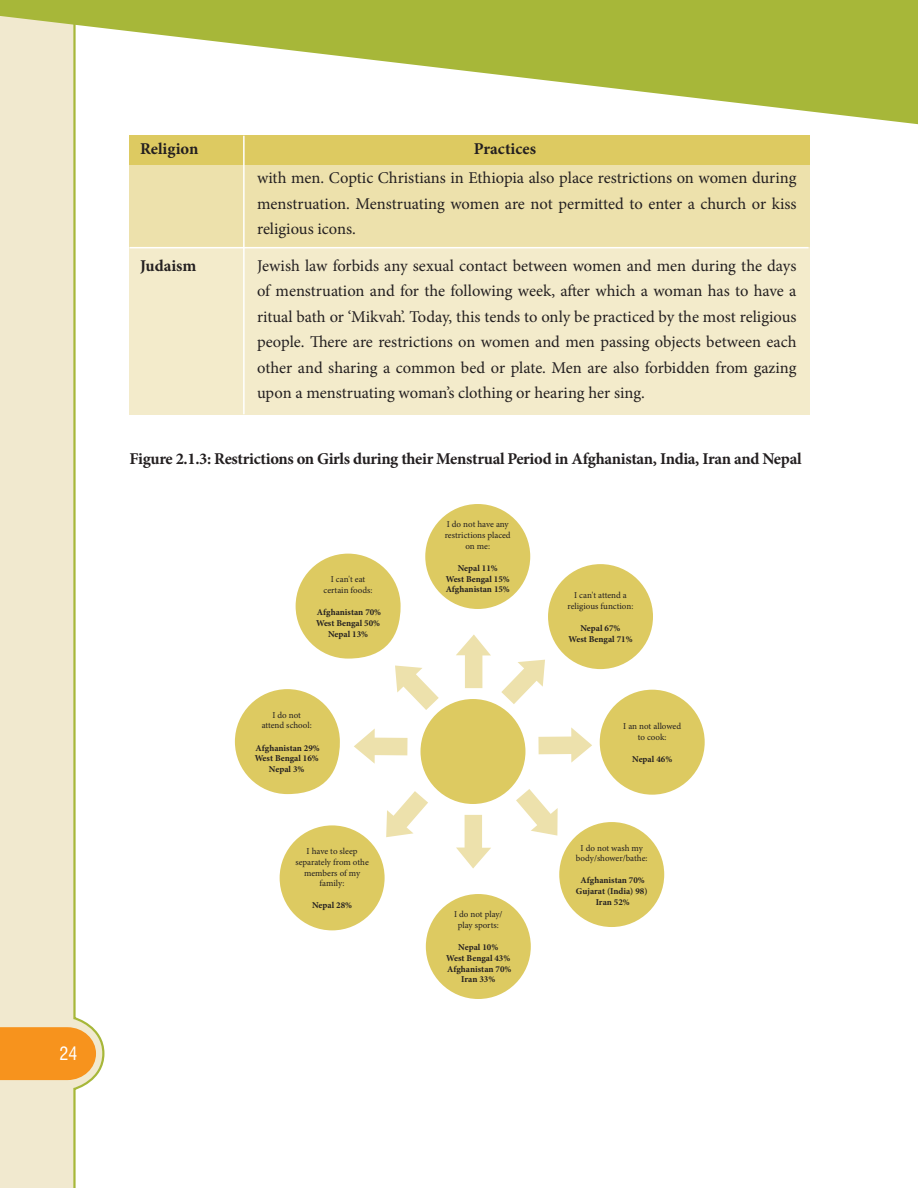
<style>
.page{position:relative;width:918px;height:1188px;background:#fff}
.page>*{position:absolute;margin:0;border:0;box-sizing:border-box;transform-origin:0 0}
.t1{font:condensed 18px "Swiss 721 BT";color:#fff}
.t2{font:16.5px/25.5px "Minion Pro";color:#231f20;text-align:justify}
.t3{font:700 16.5px "Minion Pro";letter-spacing:-.02em;color:#231f20}
.t4{font:700 16.5px "Minion Pro";color:#231f20}
.t5{font:9px/10.8px "Minion Pro";color:#231f20;text-align:center}
.t6{font:700 9px/10.8px "Minion Pro";color:#231f20;text-align:center}
</style>
<div class="page">
<svg style="left:0;top:124px;width:105px;height:1064px"></svg>
<svg style="left:0;top:0;width:918px;height:124px;fill:#a7b739"></svg>
<div style="left:130px;top:135px;width:680px;height:279px;background:#ede1ac"></div>
<div style="left:130px;top:247px;width:680px;height:167px;background:#f3ebcb"></div>
<hr style="left:130px;top:247px;width:679px;height:1px;background:#fff">
<div style="left:130px;top:135px;width:680px;height:30px;background:#ddca61"></div>
<hr style="left:243px;top:136px;width:2px;height:278px;background:#fff">
<div style="left:421px;top:699px;width:104px;height:105px;background:#ddca61;border-radius:50%"></div>
<svg style="left:456px;top:634px;width:35px;height:54px"></svg>
<svg style="left:501px;top:660px;width:44px;height:44px"></svg>
<svg style="left:395px;top:666px;width:44px;height:44px"></svg>
<svg style="left:538px;top:727px;width:54px;height:36px"></svg>
<svg style="left:354px;top:728px;width:54px;height:36px"></svg>
<svg style="left:516px;top:789px;width:42px;height:47px"></svg>
<svg style="left:456px;top:815px;width:35px;height:54px"></svg>
<svg style="left:386px;top:791px;width:42px;height:46px"></svg>
<div style="left:425px;top:504px;width:105px;height:105px;background:#ddca61;border-radius:50%"></div>
<div style="left:296px;top:554px;width:105px;height:105px;background:#ddca61;border-radius:50%"></div>
<div style="left:235px;top:689px;width:105px;height:105px;background:#ddca61;border-radius:50%"></div>
<div style="left:280px;top:825px;width:105px;height:105px;background:#ddca61;border-radius:50%"></div>
<div style="left:426px;top:894px;width:105px;height:105px;background:#ddca61;border-radius:50%"></div>
<div style="left:559px;top:822px;width:105px;height:105px;background:#ddca61;border-radius:50%"></div>
<div style="left:600px;top:690px;width:105px;height:105px;background:#ddca61;border-radius:50%"></div>
<div style="left:548px;top:564px;width:105px;height:105px;background:#ddca61;border-radius:50%"></div>
<p class="t1" style="left:60px;top:1047px;width:19px">24</p>
<p class="t4" style="left:140px;top:143px;width:60px">Religion</p>
<p class="t4" style="left:474px;top:143px;width:64px">Practices</p>
<p class="t2" style="left:257px;top:167px;width:541px">with men. Coptic Christians in Ethiopia also place restrictions on women during menstruation. Menstruating women are not permitted to enter a church or kiss religious icons.</p>
<p class="t4" style="left:140px;top:259px;width:58px">Judaism</p>
<p class="t2" style="left:257px;top:254px;width:541px">Jewish law forbids any sexual contact between women and men during the days of menstruation and for the following week, after which a woman has to have a ritual bath or ‘Mikvah’. Today, this tends to only be practiced by the most religious people. There are restrictions on women and men passing objects between each other and sharing a common bed or plate. Men are also forbidden from gazing upon a menstruating woman’s clothing or hearing her sing.</p>
<p class="t3" style="left:130px;top:452px;width:674px">Figure 2.1.3: Restrictions on Girls during their Menstrual Period in Afghanistan, India, Iran and Nepal</p>
<p class="t5" style="left:324px;top:575px;width:51px">I can't eat certain foods:</p>
<p class="t6" style="left:316px;top:608px;width:67px">Afghanistan 70%<br>West Bengal 50%<br>Nepal 13%</p>
<p class="t5" style="left:262px;top:710px;width:52px">I do not attend school:</p>
<p class="t6" style="left:255px;top:743px;width:67px">Afghanistan 29%<br>West Bengal 16%<br>Nepal 3%</p>
<p class="t5" style="left:295px;top:846px;width:75px">I have to sleep separately from othe members of my family:</p>
<p class="t6" style="left:312px;top:901px;width:42px">Nepal 28%</p>
<p class="t5" style="left:445px;top:520px;width:67px">I do not have any restrictions placed on me:</p>
<p class="t6" style="left:446px;top:563px;width:66px">Nepal 11%<br>West Bengal 15%<br>Afghanistan 15%</p>
<p class="t5" style="left:454px;top:910px;width:50px">I do not play/ play sports:</p>
<p class="t6" style="left:446px;top:943px;width:67px">Nepal 10%<br>West Bengal 43%<br>Afghanistan 70%<br>Iran 33%</p>
<p class="t5" style="left:568px;top:591px;width:67px">I can't attend a religious function:</p>
<p class="t6" style="left:568px;top:623px;width:66px">Nepal 67%<br>West Bengal 71%</p>
<p class="t5" style="left:623px;top:721px;width:59px">I an not allowed to cook:</p>
<p class="t6" style="left:632px;top:754px;width:42px">Nepal 46%</p>
<p class="t5" style="left:576px;top:843px;width:73px">I do not wash my body/shower/bathe:</p>
<p class="t6" style="left:576px;top:876px;width:73px">Afghanistan 70%<br>Gujarat (India) 98)<br>Iran 52%</p>
</div>
